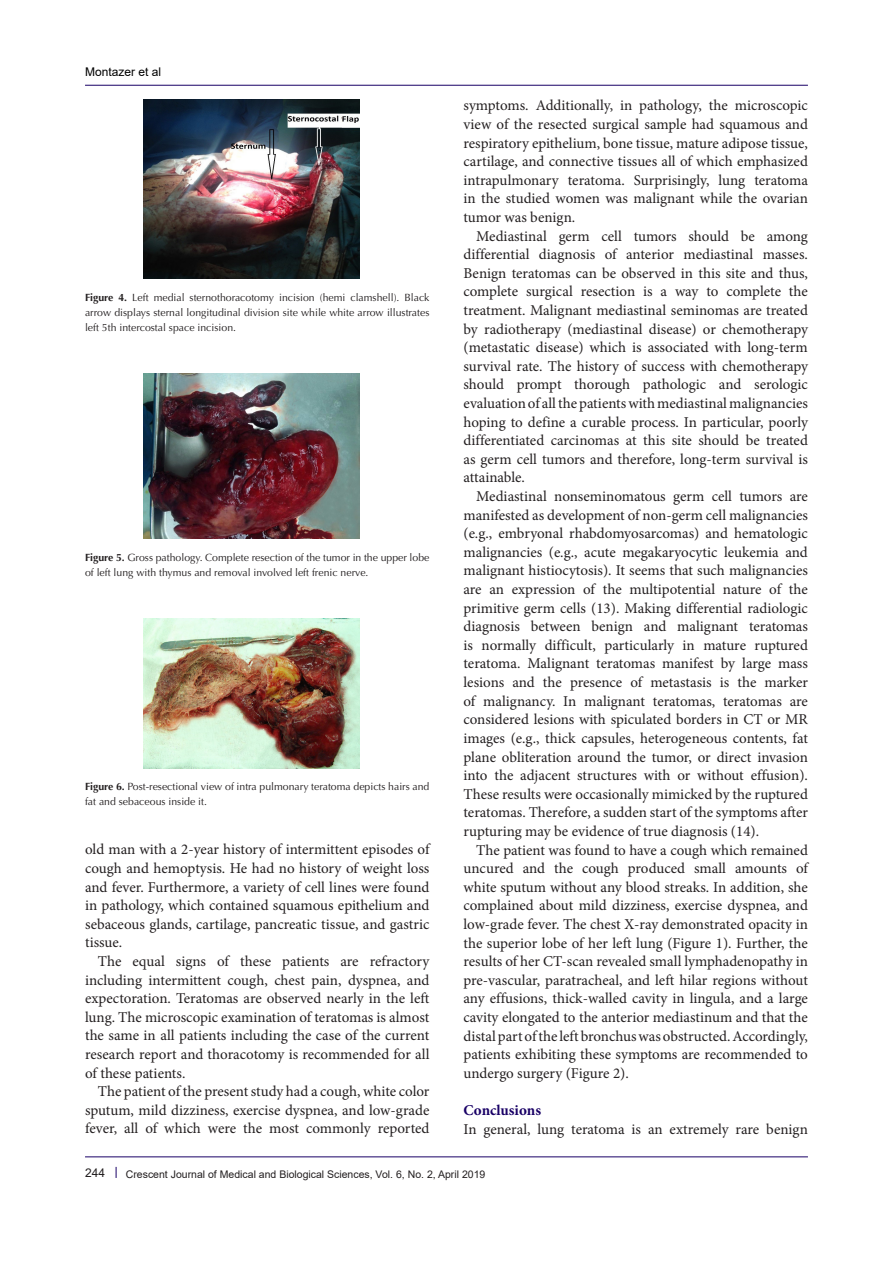
<style>
.page{position:relative;width:893px;height:1263px;background:#fff}
.page>*{position:absolute;margin:0;border:0;box-sizing:border-box;transform-origin:0 0}
.t1{font:15px/18.6px "Minion Pro";color:#231f20;text-align:justify}
.t2{font:700 15px "Minion Pro";color:#190066}
.t3{font:12px "Arial";color:#000001}
.t4{font:12px "Arial";color:#231f20}
.t5{font:10.5px/15px "Optima LT Std";color:#231f20}
.t6{font:10.5px "Arial";color:#231f20}
.s1{font-weight:700}
</style>
<div class="page">
<hr style="left:85px;top:1156px;width:723px;height:1px;background:#190066">
<hr style="left:85px;top:85px;width:723px;height:1px;background:#190066">
<img style="left:144px;top:99px;width:216px;height:180px">
<img style="left:144px;top:373px;width:216px;height:165px">
<img style="left:144px;top:618px;width:216px;height:150px">
<p class="t3" style="left:85px;top:64px;width:78px">Montazer et al</p>
<p class="t5" style="left:85px;top:290px;width:346px;text-align:justify"><span class="s1">Figure 4.</span> Left medial sternothoracotomy incision (hemi clamshell). Black arrow displays sternal longitudinal division site while white arrow illustrates left 5th intercostal space incision.</p>
<p class="t5" style="left:85px;top:550px;width:346px"><span class="s1">Figure 5.</span> Gross pathology. Complete resection of the tumor in the upper lobe of left lung with thymus and removal involved left frenic nerve.</p>
<p class="t5" style="left:85px;top:779px;width:346px"><span class="s1">Figure 6.</span> Post-resectional view of intra pulmonary teratoma depicts hairs and fat and sebaceous inside it.</p>
<p class="t1" style="left:85px;top:840px;width:346px">old man with a 2-year history of intermittent episodes of cough and hemoptysis. He had no history of weight loss and fever. Furthermore, a variety of cell lines were found in pathology, which contained squamous epithelium and sebaceous glands, cartilage, pancreatic tissue, and gastric tissue.</p>
<p class="t1" style="left:85px;top:952px;width:346px;text-indent:13px">The equal signs of these patients are refractory including intermittent cough, chest pain, dyspnea, and expectoration. Teratomas are observed nearly in the left lung. The microscopic examination of teratomas is almost the same in all patients including the case of the current research report and thoracotomy is recommended for all of these patients.</p>
<p class="t1" style="left:85px;top:1082px;width:346px;text-indent:13px">The patient of the present study had a cough, white color sputum, mild dizziness, exercise dyspnea, and low-grade fever, all of which were the most commonly reported</p>
<p class="t1" style="left:463px;top:96px;width:346px">symptoms. Additionally, in pathology, the microscopic view of the resected surgical sample had squamous and respiratory epithelium, bone tissue, mature adipose tissue, cartilage, and connective tissues all of which emphasized intrapulmonary teratoma. Surprisingly, lung teratoma in the studied women was malignant while the ovarian tumor was benign.</p>
<p class="t1" style="left:463px;top:227px;width:346px;text-indent:13px">Mediastinal germ cell tumors should be among differential diagnosis of anterior mediastinal masses.<br>Benign teratomas can be observed in this site and thus, complete surgical resection is a way to complete the treatment. Malignant mediastinal seminomas are treated by radiotherapy (mediastinal disease) or chemotherapy (metastatic disease) which is associated with long-term survival rate. The history of success with chemotherapy should prompt thorough pathologic and serologic evaluation of all the patients with mediastinal malignancies hoping to define a curable process. In particular, poorly differentiated carcinomas at this site should be treated as germ cell tumors and therefore, long-term survival is attainable.</p>
<p class="t1" style="left:463px;top:487px;width:346px;text-indent:13px">Mediastinal nonseminomatous germ cell tumors are manifested as development of non-germ cell malignancies (e.g., embryonal rhabdomyosarcomas) and hematologic malignancies (e.g., acute megakaryocytic leukemia and malignant histiocytosis). It seems that such malignancies are an expression of the multipotential nature of the primitive germ cells (13). Making differential radiologic diagnosis between benign and malignant teratomas is normally difficult, particularly in mature ruptured teratoma. Malignant teratomas manifest by large mass lesions and the presence of metastasis is the marker of malignancy. In malignant teratomas, teratomas are considered lesions with spiculated borders in CT or MR images (e.g., thick capsules, heterogeneous contents, fat plane obliteration around the tumor, or direct invasion into the adjacent structures with or without effusion).<br>These results were occasionally mimicked by the ruptured teratomas. Therefore, a sudden start of the symptoms after rupturing may be evidence of true diagnosis (14).</p>
<p class="t1" style="left:463px;top:840px;width:346px;text-indent:13px">The patient was found to have a cough which remained uncured and the cough produced small amounts of white sputum without any blood streaks. In addition, she complained about mild dizziness, exercise dyspnea, and low-grade fever. The chest X-ray demonstrated opacity in the superior lobe of her left lung (Figure 1). Further, the results of her CT-scan revealed small lymphadenopathy in pre-vascular, paratracheal, and left hilar regions without any effusions, thick-walled cavity in lingula, and a large cavity elongated to the anterior mediastinum and that the distal part of the left bronchus was obstructed. Accordingly, patients exhibiting these symptoms are recommended to undergo surgery (Figure 2).</p>
<p class="t2" style="left:463px;top:1099px;width:79px">Conclusions</p>
<p class="t1" style="left:463px;top:1119px;width:346px">In general, lung teratoma is an extremely rare benign</p>
<p class="t4" style="left:85px;top:1164px;width:22px">244</p>
<p class="t6" style="left:126px;top:1167px;width:361px">Crescent Journal of Medical and Biological Sciences, Vol. 6, No. 2, April 2019</p>
</div>
